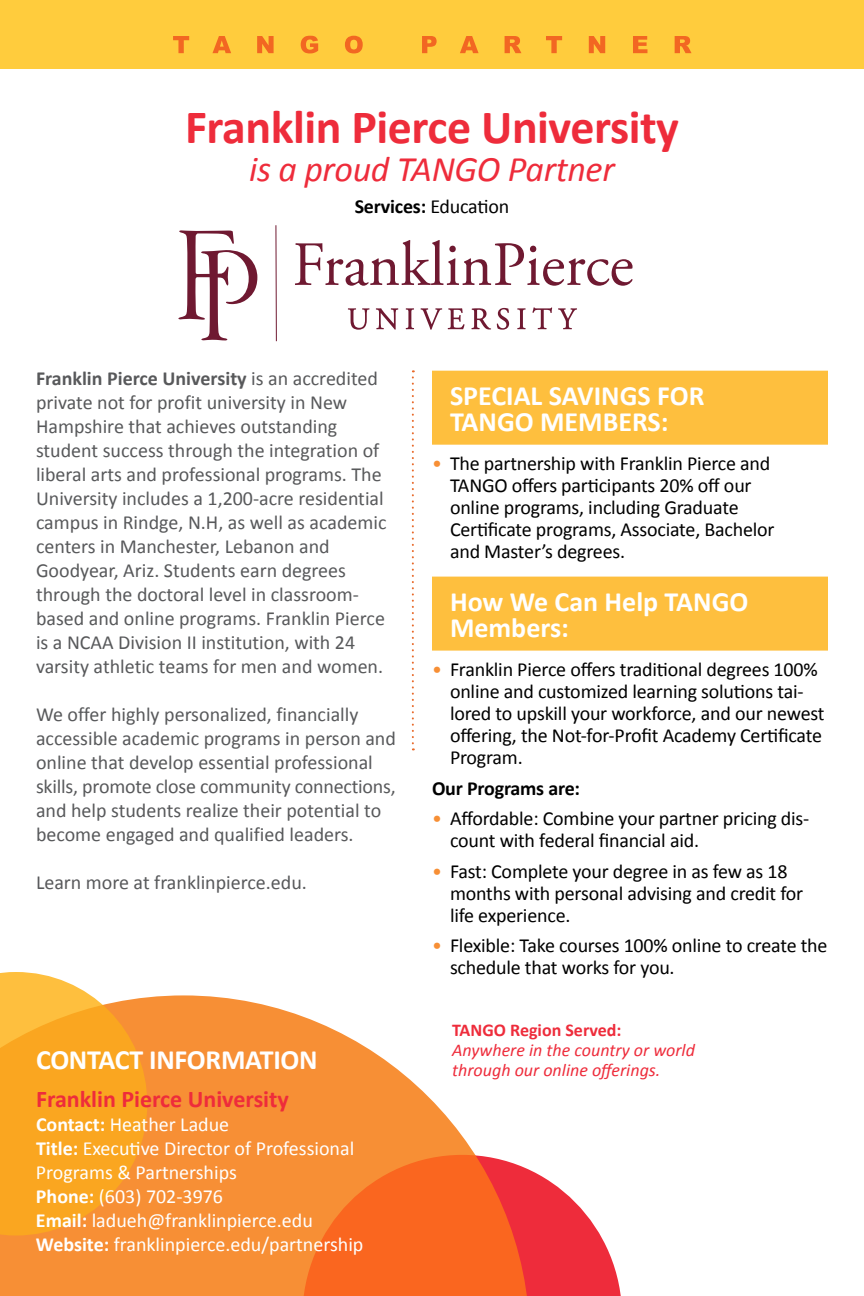
<style>
.page{position:relative;width:864px;height:1296px;background:#fff}
.page>*{position:absolute;margin:0;border:0;box-sizing:border-box;transform-origin:0 0}
.t1{font:700 48px "Calibri";letter-spacing:-.01em;color:#ee2c3b}
.t2{font:italic 36px "Calibri";letter-spacing:-.01em;color:#ee2c3b}
.t3{font:700 28px/26px "Calibri";color:#fff}
.t4{font:700 24px "Calibri";color:#ee2c3b}
.t5{font:20px/24px "Calibri";color:#58595b}
.t6{font:20px/22px "Calibri";letter-spacing:-.01em;color:#000}
.t7{font:20px/24px "Calibri";color:#fff}
.t8{font:700 20px "Calibri";letter-spacing:-.01em;color:#000}
.t9{font:italic 18px "Calibri";color:#ee2c3b}
.t10{font:700 18px "Calibri";color:#ee2c3b}
.s1{font-weight:400}
.s2{font-weight:700}
.s3{color:#f78f35}
</style>
<div class="page">
<div style="left:0;top:0;width:864px;height:69px;background:#ffcc3d"></div>
<svg style="left:173px;top:36px;width:519px;height:17px"></svg>
<svg style="left:0;top:995px;width:476px;height:301px;fill:#f78f35"></svg>
<svg style="left:0;top:972px;width:147px;height:264px;background:#faaa32"></svg>
<svg style="left:302px;top:1155px;width:319px;height:141px;background:#f76e40"></svg>
<svg style="left:295px;top:240px;width:338px;height:46px"></svg>
<svg style="left:348px;top:308px;width:22px;height:22px"></svg>
<svg style="left:376px;top:308px;width:22px;height:22px"></svg>
<svg style="left:406px;top:308px;width:8px;height:21px"></svg>
<svg style="left:421px;top:308px;width:21px;height:22px"></svg>
<svg style="left:448px;top:308px;width:17px;height:21px"></svg>
<svg style="left:471px;top:308px;width:20px;height:22px"></svg>
<svg style="left:497px;top:308px;width:12px;height:22px"></svg>
<svg style="left:517px;top:308px;width:9px;height:21px"></svg>
<svg style="left:532px;top:307px;width:20px;height:22px"></svg>
<svg style="left:558px;top:308px;width:19px;height:21px"></svg>
<svg style="left:178px;top:230px;width:79px;height:110px"></svg>
<hr style="left:276px;top:225px;width:1px;height:116px;background:#6f1931">
<div style="left:432px;top:371px;width:396px;height:48px;background:#febf3e"></div>
<div style="left:432px;top:397px;width:396px;height:48px;background:#febf3e"></div>
<div style="left:432px;top:577px;width:396px;height:48px;background:#febf3e"></div>
<div style="left:432px;top:603px;width:396px;height:48px;background:#febf3e"></div>
<svg style="left:412px;top:370px;width:2px;height:380px"></svg>
<hr style="left:863px;top:0;width:1px;height:216px;background:#ee2c3b">
<hr style="left:863px;top:547px;width:1px;height:626px;background:#ffd56b">
<hr style="left:863px;top:1153px;width:1px;height:143px;background:#ee2c3b">
<h1 class="t1" style="left:185px;top:93px;width:495px">Franklin Pierce University</h1>
<h2 class="t2" style="left:249px;top:144px;width:367px">is a proud TANGO Partner</h2>
<p class="t8" style="left:355px;top:193px;width:156px">Services: <span class="s1">Education</span></p>
<p class="t5" style="left:36px;top:366px;width:352px"><span class="s2">Franklin Pierce University</span> is an accredited private not for profit university in New Hampshire that achieves outstanding student success through the integration of liberal arts and professional programs. The University includes a 1,200-acre residential campus in Rindge, N.H, as well as academic centers in Manchester, Lebanon and Goodyear, Ariz. Students earn degrees through the doctoral level in classroom&shy;based and online programs. Franklin Pierce is a NCAA Division II institution, with 24 varsity athletic teams for men and women.</p>
<p class="t5" style="left:36px;top:702px;width:361px">We offer highly personalized, financially accessible academic programs in person and online that develop essential professional skills, promote close community connections, and help students realize their potential to become engaged and qualified leaders.</p>
<p class="t5" style="left:36px;top:870px;width:272px">Learn more at franklinpierce.edu.</p>
<h3 class="t3" style="left:36px;top:1045px;width:283px">CONTACT INFORMATION</h3>
<p class="t4" style="left:36px;top:1082px;width:254px">Franklin Pierce University</p>
<p class="t7" style="left:36px;top:1112px;width:329px"><span class="s2">Contact:</span> Heather Ladue<br><span class="s2">Title:</span> Executive Director of Professional<br>Programs &amp; Partnerships<br><span class="s2">Phone:</span> (603) 702-3976<br><span class="s2">Email:</span> ladueh@franklinpierce.edu<br><span class="s2">Website:</span> franklinpierce.edu/partnership</p>
<h3 class="t3" style="left:450px;top:381px;width:256px">SPECIAL SAVINGS FOR<br>TANGO MEMBERS:</h3>
<p class="t6" style="left:450px;top:452px;width:326px;text-indent:-18px"><span class="s3">•</span> The partnership with Franklin Pierce and TANGO offers participants 20% off our online programs, including Graduate Certificate programs, Associate, Bachelor and Master’s degrees.</p>
<h3 class="t3" style="left:450px;top:587px;width:300px">How We Can Help TANGO<br>Members:</h3>
<p class="t6" style="left:450px;top:658px;width:376px;text-indent:-18px"><span class="s3">•</span> Franklin Pierce offers traditional degrees 100% online and customized learning solutions tai&shy;lored to upskill your workforce, and our newest offering, the Not-for-Profit Academy Certificate Program.</p>
<p class="t8" style="left:432px;top:774px;width:150px">Our Programs are:</p>
<p class="t6" style="left:450px;top:807px;width:361px;text-indent:-18px"><span class="s3">•</span> Affordable: Combine your partner pricing dis&shy;count with federal financial aid.</p>
<p class="t6" style="left:450px;top:860px;width:355px;text-indent:-18px"><span class="s3">•</span> Fast: Complete your degree in as few as 18 months with personal advising and credit for life experience.</p>
<p class="t6" style="left:450px;top:934px;width:379px;text-indent:-18px"><span class="s3">•</span> Flexible: Take courses 100% online to create the schedule that works for you.</p>
<p class="t10" style="left:452px;top:1017px;width:171px">TANGO Region Served:</p>
<p class="t9" style="left:452px;top:1037px;width:244px">Anywhere in the country or world</p>
<p class="t9" style="left:452px;top:1057px;width:210px">through our online offerings.</p>
</div>
